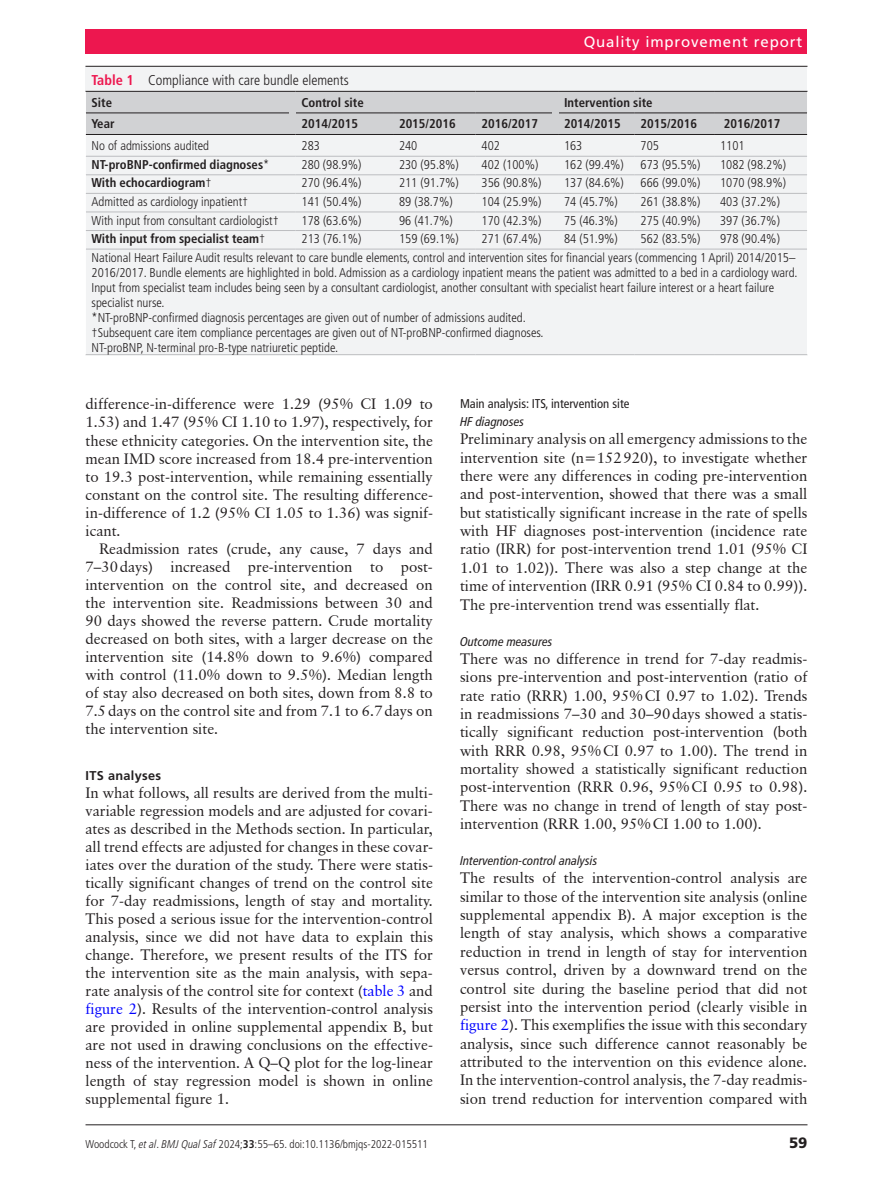
<style>
.page{position:relative;width:893px;height:1191px;background:#fff}
.page>*{position:absolute;margin:0;border:0;box-sizing:border-box;transform-origin:0 0}
.t1{font:15px/18px "Classical Garamond BT";color:#231f20;text-align:justify}
.t2{font:15px "Frutiger LT Std";letter-spacing:.055em;color:#fff}
.t3{font:900 15px "Frutiger LT Std";color:#231f20}
.t4{font:300 condensed 14.25px "Frutiger LT Pro";color:#231f20}
.t5{font:300 condensed 12.75px/15px "Frutiger LT Pro";color:#231f20}
.t6{font:700 condensed 12.75px "Frutiger LT Pro";color:#231f20}
.t7{font:italic condensed 12.75px "Frutiger LT Pro";color:#231f20}
.t8{font:condensed 12.75px "Frutiger LT Std";color:#231f20}
.t9{font:700 12.75px "Frutiger LT Std";letter-spacing:.025em;color:#231f20}
.t10{font:300 condensed 11.25px "Frutiger LT Pro";color:#231f20}
.s1{font-weight:700;color:#ed174f}
.s2{font-weight:300}
.s3{color:#00f}
.s4{font-style:italic}
.s5{font-weight:700}
</style>
<div class="page">
<hr style="left:86px;top:1124px;width:721px;height:1px;background:#231f20">
<div style="left:86px;top:30px;width:721px;height:24px;background:#ed174f"></div>
<div style="left:86px;top:66px;width:721px;height:289px;background:#f2f3f4"></div>
<hr style="left:86px;top:66px;width:721px;height:1px;background:#231f20">
<hr style="left:296px;top:249px;width:97px;height:1px;background:#bcbdc0">
<hr style="left:393px;top:249px;width:83px;height:1px;background:#bcbdc0">
<hr style="left:476px;top:249px;width:82px;height:1px;background:#bcbdc0">
<hr style="left:558px;top:249px;width:76px;height:1px;background:#bcbdc0">
<hr style="left:634px;top:249px;width:80px;height:1px;background:#bcbdc0">
<hr style="left:714px;top:249px;width:93px;height:1px;background:#bcbdc0">
<hr style="left:86px;top:249px;width:210px;height:1px;background:#bcbdc0">
<hr style="left:85px;top:354px;width:210px;height:1px;background:#bcbdc0">
<hr style="left:296px;top:354px;width:97px;height:1px;background:#bcbdc0">
<hr style="left:393px;top:354px;width:83px;height:1px;background:#bcbdc0">
<hr style="left:476px;top:354px;width:82px;height:1px;background:#bcbdc0">
<hr style="left:558px;top:354px;width:76px;height:1px;background:#bcbdc0">
<hr style="left:634px;top:354px;width:80px;height:1px;background:#bcbdc0">
<hr style="left:714px;top:354px;width:94px;height:1px;background:#bcbdc0">
<svg style="left:85px;top:91px;width:723px;height:158px"></svg>
<p class="t2" style="left:584px;top:33px;width:220px">Quality improvement report</p>
<p class="t4" style="left:92px;top:72px;width:259px"><span class="s1">Table 1</span> Compliance with care bundle elements</p>
<p class="t6" style="left:92px;top:95px;width:22px">Site</p>
<p class="t6" style="left:302px;top:95px;width:64px">Control site</p>
<p class="t6" style="left:564px;top:95px;width:90px">Intervention site</p>
<p class="t6" style="left:92px;top:116px;width:25px">Year</p>
<p class="t6" style="left:302px;top:116px;width:58px">2014/2015</p>
<p class="t6" style="left:399px;top:116px;width:58px">2015/2016</p>
<p class="t6" style="left:482px;top:116px;width:58px">2016/2017</p>
<p class="t6" style="left:564px;top:116px;width:58px">2014/2015</p>
<p class="t6" style="left:641px;top:116px;width:58px">2015/2016</p>
<p class="t6" style="left:724px;top:116px;width:58px">2016/2017</p>
<p class="t5" style="left:92px;top:138px;width:119px">No of admissions audited</p>
<p class="t5" style="left:302px;top:138px;width:20px">283</p>
<p class="t5" style="left:399px;top:138px;width:20px">240</p>
<p class="t5" style="left:482px;top:138px;width:20px">402</p>
<p class="t5" style="left:564px;top:138px;width:20px">163</p>
<p class="t5" style="left:641px;top:138px;width:20px">705</p>
<p class="t5" style="left:720px;top:138px;width:26px">1101</p>
<p class="t6" style="left:92px;top:157px;width:179px">NT-proBNP-confirmed diagnoses<span class="s2">*</span></p>
<p class="t5" style="left:302px;top:157px;width:61px">280 (98.9%)</p>
<p class="t5" style="left:399px;top:157px;width:61px">230 (95.8%)</p>
<p class="t5" style="left:482px;top:157px;width:58px">402 (100%)</p>
<p class="t5" style="left:564px;top:157px;width:61px">162 (99.4%)</p>
<p class="t5" style="left:641px;top:157px;width:61px">673 (95.5%)</p>
<p class="t5" style="left:720px;top:157px;width:67px">1082 (98.2%)</p>
<p class="t6" style="left:92px;top:175px;width:121px">With echocardiogram<span class="s2">†</span></p>
<p class="t5" style="left:302px;top:176px;width:61px">270 (96.4%)</p>
<p class="t5" style="left:399px;top:176px;width:61px">211 (91.7%)</p>
<p class="t5" style="left:482px;top:176px;width:61px">356 (90.8%)</p>
<p class="t5" style="left:564px;top:176px;width:61px">137 (84.6%)</p>
<p class="t5" style="left:641px;top:176px;width:61px">666 (99.0%)</p>
<p class="t5" style="left:720px;top:176px;width:67px">1070 (98.9%)</p>
<p class="t5" style="left:92px;top:194px;width:158px">Admitted as cardiology inpatient†</p>
<p class="t5" style="left:302px;top:194px;width:61px">141 (50.4%)</p>
<p class="t5" style="left:399px;top:194px;width:55px">89 (38.7%)</p>
<p class="t5" style="left:482px;top:194px;width:61px">104 (25.9%)</p>
<p class="t5" style="left:564px;top:194px;width:55px">74 (45.7%)</p>
<p class="t5" style="left:641px;top:194px;width:61px">261 (38.8%)</p>
<p class="t5" style="left:720px;top:194px;width:61px">403 (37.2%)</p>
<p class="t5" style="left:92px;top:213px;width:189px">With input from consultant cardiologist†</p>
<p class="t5" style="left:302px;top:213px;width:61px">178 (63.6%)</p>
<p class="t5" style="left:399px;top:213px;width:55px">96 (41.7%)</p>
<p class="t5" style="left:482px;top:213px;width:61px">170 (42.3%)</p>
<p class="t5" style="left:564px;top:213px;width:55px">75 (46.3%)</p>
<p class="t5" style="left:641px;top:213px;width:61px">275 (40.9%)</p>
<p class="t5" style="left:720px;top:213px;width:61px">397 (36.7%)</p>
<p class="t6" style="left:92px;top:231px;width:175px">With input from specialist team<span class="s2">†</span></p>
<p class="t5" style="left:302px;top:231px;width:61px">213 (76.1%)</p>
<p class="t5" style="left:399px;top:231px;width:61px">159 (69.1%)</p>
<p class="t5" style="left:482px;top:231px;width:61px">271 (67.4%)</p>
<p class="t5" style="left:564px;top:231px;width:55px">84 (51.9%)</p>
<p class="t5" style="left:641px;top:231px;width:61px">562 (83.5%)</p>
<p class="t5" style="left:92px;top:229px;width:705px;line-height:18.6px;text-indent:628px">978 (90.4%)<br>National Heart Failure Audit results relevant to care bundle elements, control and intervention sites for financial years (commencing 1 April) 2014/2015–</p>
<p class="t5" style="left:92px;top:265px;width:708px">2016/2017. Bundle elements are highlighted in bold. Admission as a cardiology inpatient means the patient was admitted to a bed in a cardiology ward.<br>Input from specialist team includes being seen by a consultant cardiologist, another consultant with specialist heart failure interest or a heart failure specialist nurse.<br>*NT-proBNP-confirmed diagnosis percentages are given out of number of admissions audited.<br>†Subsequent care item compliance percentages are given out of NT-proBNP-confirmed diagnoses.<br>NT-proBNP, N-terminal pro-B-type natriuretic peptide.</p>
<p class="t1" style="left:85px;top:395px;width:349px">difference-in-difference were 1.29 (95% CI 1.09 to 1.53) and 1.47 (95% CI 1.10 to 1.97), respectively, for these ethnicity categories. On the intervention site, the mean IMD score increased from 18.4 pre-intervention to 19.3 post-intervention, while remaining essentially constant on the control site. The resulting difference&shy;in-difference of 1.2 (95% CI 1.05 to 1.36) was signif&shy;icant.</p>
<p class="t1" style="left:85px;top:539px;width:349px;text-indent:14px">Readmission rates (crude, any cause, 7 days and 7–30days) increased pre-intervention to post&shy;intervention on the control site, and decreased on the intervention site. Readmissions between 30 and 90 days showed the reverse pattern. Crude mortality decreased on both sites, with a larger decrease on the intervention site (14.8% down to 9.6%) compared with control (11.0% down to 9.5%). Median length of stay also decreased on both sites, down from 8.8 to 7.5days on the control site and from 7.1 to 6.7days on the intervention site.</p>
<p class="t9" style="left:86px;top:768px;width:77px">ITS analyses</p>
<p class="t1" style="left:86px;top:783px;width:349px">In what follows, all results are derived from the multi&shy;variable regression models and are adjusted for covari&shy;ates as described in the Methods section. In particular, all trend effects are adjusted for changes in these covar&shy;iates over the duration of the study. There were statis&shy;tically significant changes of trend on the control site for 7-day readmissions, length of stay and mortality.<br>This posed a serious issue for the intervention-control analysis, since we did not have data to explain this change. Therefore, we present results of the ITS for the intervention site as the main analysis, with sepa&shy;rate analysis of the control site for context (<span class="s3">table 3</span> and <span class="s3">figure 2</span>). Results of the intervention-control analysis are provided in online supplemental appendix B, but are not used in drawing conclusions on the effective&shy;ness of the intervention. A Q–Q plot for the log-linear length of stay regression model is shown in online supplemental figure 1.</p>
<p class="t8" style="left:460px;top:396px;width:171px">Main analysis: ITS, intervention site</p>
<p class="t7" style="left:460px;top:414px;width:66px">HF diagnoses</p>
<p class="t1" style="left:460px;top:430px;width:349px">Preliminary analysis on all emergency admissions to the intervention site (n=152920), to investigate whether there were any differences in coding pre-intervention and post-intervention, showed that there was a small but statistically significant increase in the rate of spells with HF diagnoses post-intervention (incidence rate ratio (IRR) for post-intervention trend 1.01 (95% CI 1.01 to 1.02)). There was also a step change at the time of intervention (IRR 0.91 (95% CI 0.84 to 0.99)).<br>The pre-intervention trend was essentially flat.</p>
<p class="t7" style="left:460px;top:633px;width:94px">Outcome measures</p>
<p class="t1" style="left:460px;top:649px;width:349px">There was no difference in trend for 7-day readmis&shy;sions pre-intervention and post-intervention (ratio of rate ratio (RRR) 1.00, 95%CI 0.97 to 1.02). Trends in readmissions 7–30 and 30–90days showed a statis&shy;tically significant reduction post-intervention (both with RRR 0.98, 95%CI 0.97 to 1.00). The trend in mortality showed a statistically significant reduction post-intervention (RRR 0.96, 95%CI 0.95 to 0.98).<br>There was no change in trend of length of stay post&shy;intervention (RRR 1.00, 95%CI 1.00 to 1.00).</p>
<p class="t7" style="left:460px;top:853px;width:139px">Intervention-control analysis</p>
<p class="t1" style="left:460px;top:868px;width:349px">The results of the intervention-control analysis are similar to those of the intervention site analysis (online supplemental appendix B). A major exception is the length of stay analysis, which shows a comparative reduction in trend in length of stay for intervention versus control, driven by a downward trend on the control site during the baseline period that did not persist into the intervention period (clearly visible in <span class="s3">figure 2</span>). This exemplifies the issue with this secondary analysis, since such difference cannot reasonably be attributed to the intervention on this evidence alone.<br>In the intervention-control analysis, the 7-day readmis&shy;sion trend reduction for intervention compared with</p>
<p class="t10" style="left:86px;top:1137px;width:344px">Woodcock T, <span class="s4">et al</span>. <span class="s4">BMJ Qual Saf</span> 2024;<span class="s5">33</span>:55–65. doi:10.1136/bmjqs-2022-015511</p>
<p class="t3" style="left:789px;top:1133px;width:20px">59</p>
</div>
